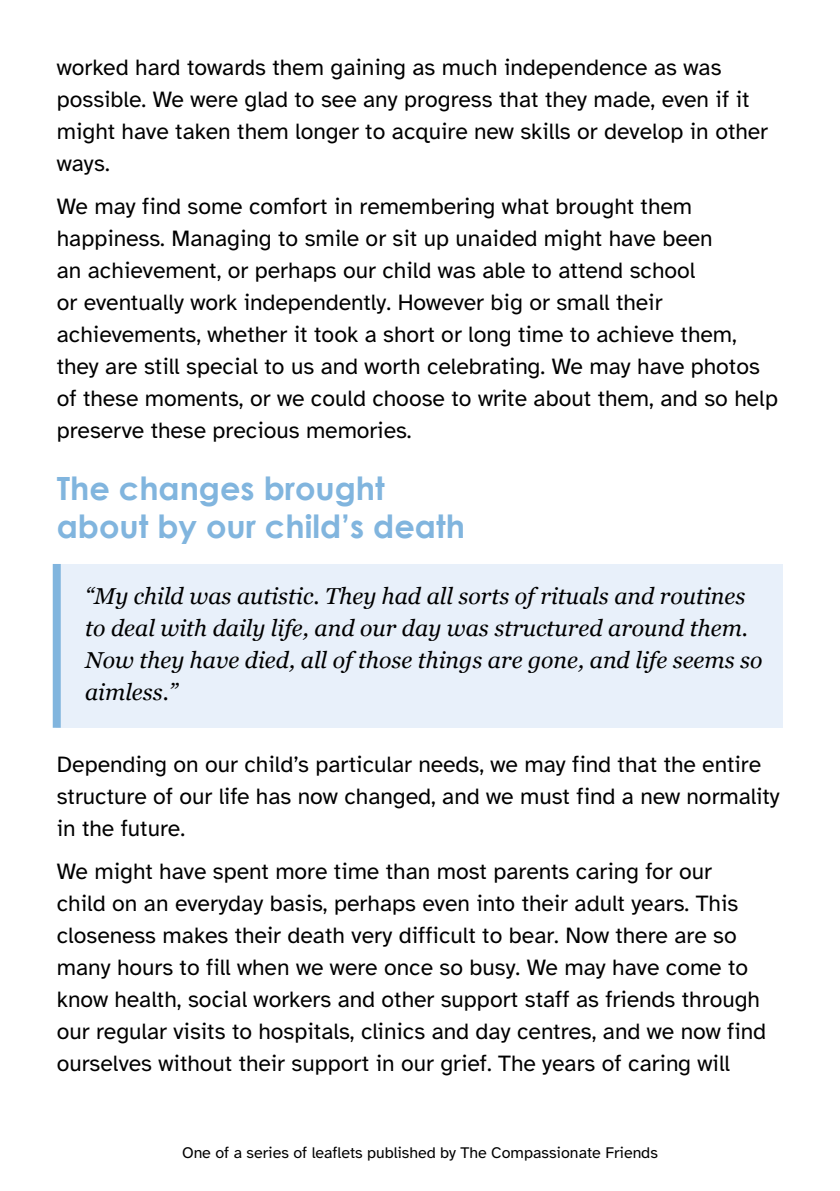
<style>
.page{position:relative;width:840px;height:1191px;background:#fff}
.page>*{position:absolute;margin:0;border:0;box-sizing:border-box;transform-origin:0 0}
.t1{font:700 32px/38.4px "Century Gothic";color:#81b5de}
.t2{font:23px/32px "Atkinson Hyperlegible";color:#000}
.t3{font:italic 23px/32px "Georgia";color:#000}
.t4{font:16px "Atkinson Hyperlegible";color:#000}
</style>
<div class="page">
<div style="left:57px;top:564px;width:725px;height:163px;background:#e8f0fa"></div>
<div style="left:53px;top:564px;width:8px;height:163px;background:#81b5de"></div>
<p class="t2" style="left:57px;top:52px;width:712px">worked hard towards them gaining as much independence as was possible. We were glad to see any progress that they made, even if it might have taken them longer to acquire new skills or develop in other ways.</p>
<p class="t2" style="left:57px;top:191px;width:722px">We may find some comfort in remembering what brought them happiness. Managing to smile or sit up unaided might have been<br>an achievement, or perhaps our child was able to attend school<br>or eventually work independently. However big or small their achievements, whether it took a short or long time to achieve them, they are still special to us and worth celebrating. We may have photos of these moments, or we could choose to write about them, and so help preserve these precious memories.</p>
<h1 class="t1" style="left:57px;top:467px;width:409px">The changes brought about by our child’s death</h1>
<p class="t3" style="left:85px;top:580px;width:678px">“My child was autistic. They had all sorts of rituals and routines to deal with daily life, and our day was structured around them.<br>Now they have died, all of those things are gone, and life seems so aimless.”</p>
<p class="t2" style="left:57px;top:748px;width:724px">Depending on our child’s particular needs, we may find that the entire structure of our life has now changed, and we must find a new normality in the future.</p>
<p class="t2" style="left:57px;top:856px;width:710px">We might have spent more time than most parents caring for our child on an everyday basis, perhaps even into their adult years. This closeness makes their death very difficult to bear. Now there are so many hours to fill when we were once so busy. We may have come to know health, social workers and other support staff as friends through our regular visits to hospitals, clinics and day centres, and we now find ourselves without their support in our grief. The years of caring will</p>
<p class="t4" style="left:182px;top:1144px;width:477px">One of a series of leaflets published by The Compassionate Friends</p>
</div>
